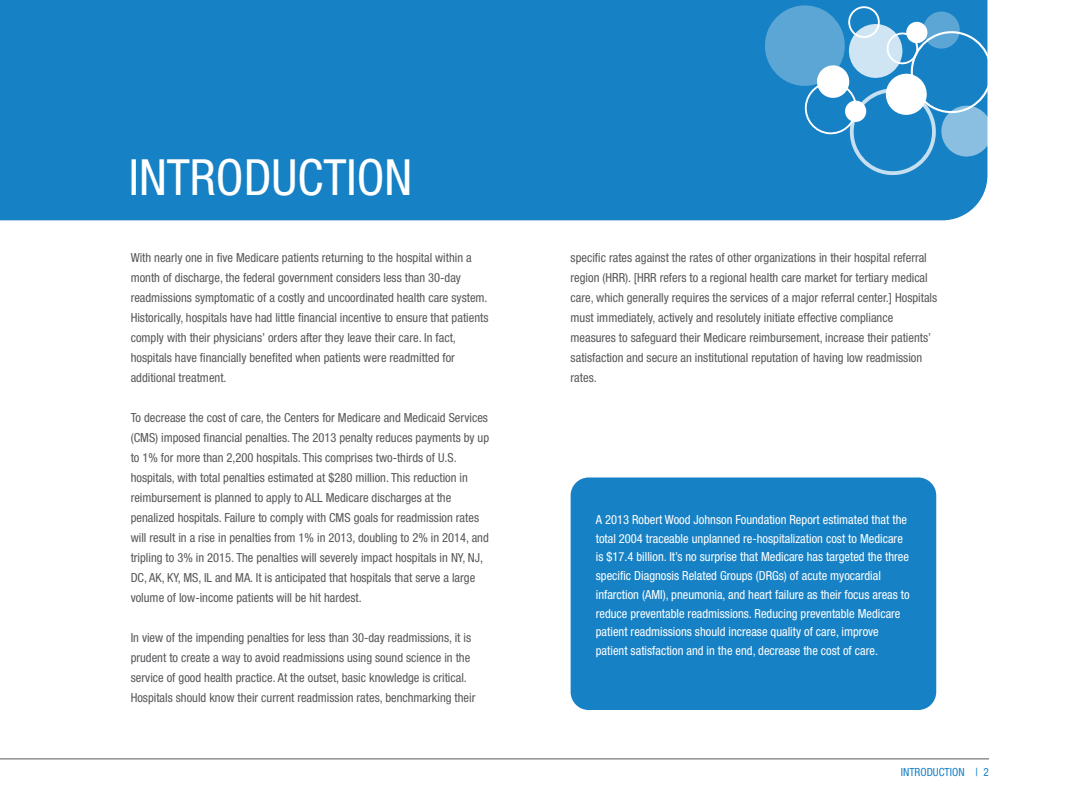
<style>
.page{position:relative;width:1080px;height:810px;background:#fff}
.page>*{position:absolute;margin:0;border:0;box-sizing:border-box;transform-origin:0 0}
.t1{font:condensed 50px "Helvetica Neue LT Pro";color:#fff}
.t2{font:condensed 12.5px/20px "Helvetica Neue LT Pro";color:#57585a}
.t3{font:condensed 12.5px/18.8px "Helvetica Neue LT Pro";color:#fff}
.t4{font:condensed 11.25px "Helvetica Neue LT Pro";color:#1781c5}
</style>
<div class="page">
<hr style="left:0;top:759px;width:989px;height:1px;background:#57585a">
<div style="left:0;top:0;width:988px;height:221px;background:#1781c5"></div>
<div style="left:571px;top:477px;width:365px;height:233px;background:#1781c5;border-radius:18px"></div>
<svg style="left:765px;top:5px;width:223px;height:170px;background:#4c9dd2"></svg>
<h1 class="t1" style="left:129px;top:148px;width:285px">INTRODUCTION</h1>
<p class="t2" style="left:131px;top:248px;width:359px">With nearly one in five Medicare patients returning to the hospital within a month of discharge, the federal government considers less than 30-day readmissions symptomatic of a costly and uncoordinated health care system.<br>Historically, hospitals have had little financial incentive to ensure that patients comply with their physicians’ orders after they leave their care. In fact, hospitals have financially benefited when patients were readmitted for additional treatment.</p>
<p class="t2" style="left:131px;top:408px;width:360px">To decrease the cost of care, the Centers for Medicare and Medicaid Services (CMS) imposed financial penalties. The 2013 penalty reduces payments by up to 1% for more than 2,200 hospitals. This comprises two-thirds of U.S. hospitals, with total penalties estimated at $280 million. This reduction in reimbursement is planned to apply to ALL Medicare discharges at the penalized hospitals. Failure to comply with CMS goals for readmission rates will result in a rise in penalties from 1% in 2013, doubling to 2% in 2014, and tripling to 3% in 2015. The penalties will severely impact hospitals in NY, NJ, DC, AK, KY, MS, IL and MA. It is anticipated that hospitals that serve a large volume of low-income patients will be hit hardest.</p>
<p class="t2" style="left:131px;top:628px;width:346px">In view of the impending penalties for less than 30-day readmissions, it is prudent to create a way to avoid readmissions using sound science in the service of good health practice. At the outset, basic knowledge is critical.<br>Hospitals should know their current readmission rates, benchmarking their</p>
<p class="t2" style="left:571px;top:248px;width:368px">specific rates against the rates of other organizations in their hospital referral region (HRR). [HRR refers to a regional health care market for tertiary medical care, which generally requires the services of a major referral center.] Hospitals must immediately, actively and resolutely initiate effective compliance measures to safeguard their Medicare reimbursement, increase their patients’ satisfaction and secure an institutional reputation of having low readmission rates.</p>
<p class="t3" style="left:596px;top:510px;width:315px">A 2013 Robert Wood Johnson Foundation Report estimated that the total 2004 traceable unplanned re-hospitalization cost to Medicare is $17.4 billion. It’s no surprise that Medicare has targeted the three specific Diagnosis Related Groups (DRGs) of acute myocardial infarction (AMI), pneumonia, and heart failure as their focus areas to reduce preventable readmissions. Reducing preventable Medicare patient readmissions should increase quality of care, improve patient satisfaction and in the end, decrease the cost of care.</p>
<p class="t4" style="left:901px;top:766px;width:89px">INTRODUCTION | 2</p>
</div>
